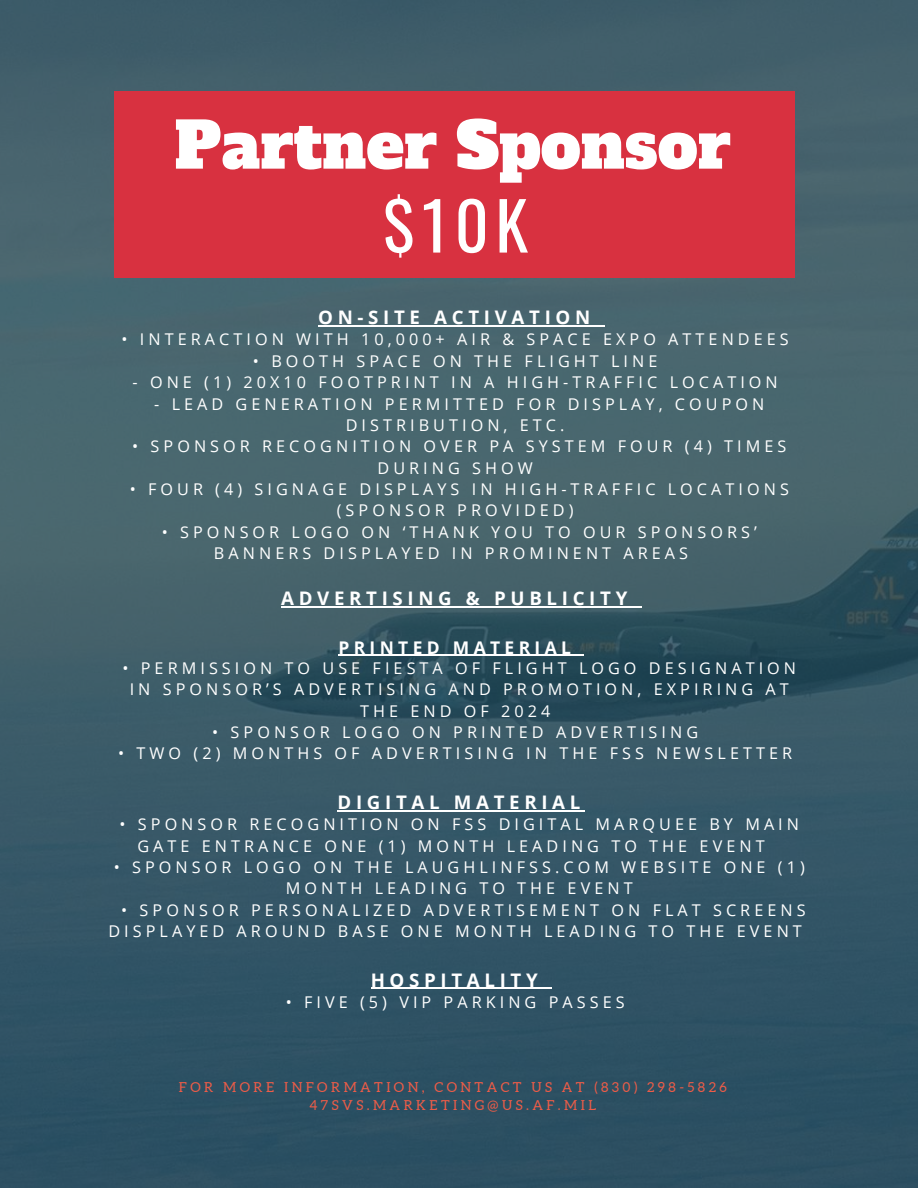
<style>
.page{position:relative;width:918px;height:1188px;background:#fff}
.page>*{position:absolute;margin:0;border:0;box-sizing:border-box;transform-origin:0 0}
.t1{font:66px "Oswald";color:#fff}
.t2{font:63.3px "Alfa Slab One";color:#fff}
.t3{font:700 18.75px "Open Sans";letter-spacing:.25em;color:#fff}
.t4{font:700 17.4px "Open Sans";letter-spacing:.25em;color:#fff}
.t5{font:16.2px/21.3px "Open Sans";letter-spacing:.25em;color:#fff;text-align:center}
.t6{font:13.8px/18.8px "Aleo";letter-spacing:.25em;color:#ee5c48;text-align:center}
</style>
<div class="page">
<img style="left:0;top:0;width:918px;height:1188px">
<div style="left:114px;top:92px;width:681px;height:185px;background:#d83140"></div>
<hr style="left:318px;top:325px;width:277px;height:1px;background:#fff">
<hr style="left:281px;top:606px;width:351px;height:2px;background:#fff">
<svg style="left:632px;top:606px;width:10px;height:2px"></svg>
<hr style="left:338px;top:655px;width:237px;height:1px;background:#fff">
<hr style="left:338px;top:810px;width:247px;height:1px;background:#fff">
<hr style="left:371px;top:988px;width:171px;height:1px;background:#fff">
<h2 class="t2" style="left:175px;top:103px;width:558px">Partner Sponsor</h2>
<h1 class="t1" style="left:383px;top:174px;width:147px">$10K</h1>
<p class="t3" style="left:318px;top:304px;width:274px">ON-SITE ACTIVATION</p>
<p class="t5" style="left:122px;top:328px;width:669px">• INTERACTION WITH 10,000+ AIR &amp; SPACE EXPO ATTENDEES</p>
<p class="t5" style="left:253px;top:350px;width:406px">• BOOTH SPACE ON THE FLIGHT LINE</p>
<p class="t5" style="left:133px;top:371px;width:647px">- ONE (1) 20X10 FOOTPRINT IN A HIGH-TRAFFIC LOCATION</p>
<p class="t5" style="left:154px;top:393px;width:612px">- LEAD GENERATION PERMITTED FOR DISPLAY, COUPON<br>DISTRIBUTION, ETC.</p>
<p class="t5" style="left:132px;top:435px;width:656px">• SPONSOR RECOGNITION OVER PA SYSTEM FOUR (4) TIMES<br>DURING SHOW</p>
<p class="t5" style="left:130px;top:478px;width:661px">• FOUR (4) SIGNAGE DISPLAYS IN HIGH-TRAFFIC LOCATIONS (SPONSOR PROVIDED)</p>
<p class="t5" style="left:214px;top:521px;width:544px;text-align:left;text-indent:-52px">• SPONSOR LOGO ON ‘THANK YOU TO OUR SPONSORS’<br>BANNERS DISPLAYED IN PROMINENT AREAS</p>
<p class="t3" style="left:281px;top:585px;width:348px">ADVERTISING &amp; PUBLICITY</p>
<p class="t4" style="left:338px;top:635px;width:234px">PRINTED MATERIAL</p>
<p class="t5" style="left:122px;top:657px;width:675px">• PERMISSION TO USE FIESTA OF FLIGHT LOGO DESIGNATION<br>IN SPONSOR’S ADVERTISING AND PROMOTION, EXPIRING AT<br>THE END OF 2024</p>
<p class="t5" style="left:212px;top:721px;width:487px">• SPONSOR LOGO ON PRINTED ADVERTISING</p>
<p class="t5" style="left:118px;top:742px;width:675px">• TWO (2) MONTHS OF ADVERTISING IN THE FSS NEWSLETTER</p>
<p class="t3" style="left:338px;top:789px;width:244px">DIGITAL MATERIAL</p>
<p class="t5" style="left:137px;top:813px;width:663px;text-align:left;text-indent:-18px">• SPONSOR RECOGNITION ON FSS DIGITAL MARQUEE BY MAIN<br>GATE ENTRANCE ONE (1) MONTH LEADING TO THE EVENT</p>
<p class="t5" style="left:114px;top:856px;width:693px">• SPONSOR LOGO ON THE LAUGHLINFSS.COM WEBSITE ONE (1)<br>MONTH LEADING TO THE EVENT</p>
<p class="t5" style="left:108px;top:899px;width:699px;text-align:right">• SPONSOR PERSONALIZED ADVERTISEMENT ON FLAT SCREENS<br>DISPLAYED AROUND BASE ONE MONTH LEADING TO THE EVENT</p>
<p class="t3" style="left:371px;top:967px;width:169px">HOSPITALITY</p>
<p class="t5" style="left:286px;top:991px;width:340px">• FIVE (5) VIP PARKING PASSES</p>
<p class="t6" style="left:179px;top:1077px;width:549px">FOR MORE INFORMATION, CONTACT US AT (830) 298-5826<br>47SVS.MARKETING@US.AF.MIL</p>
</div>
